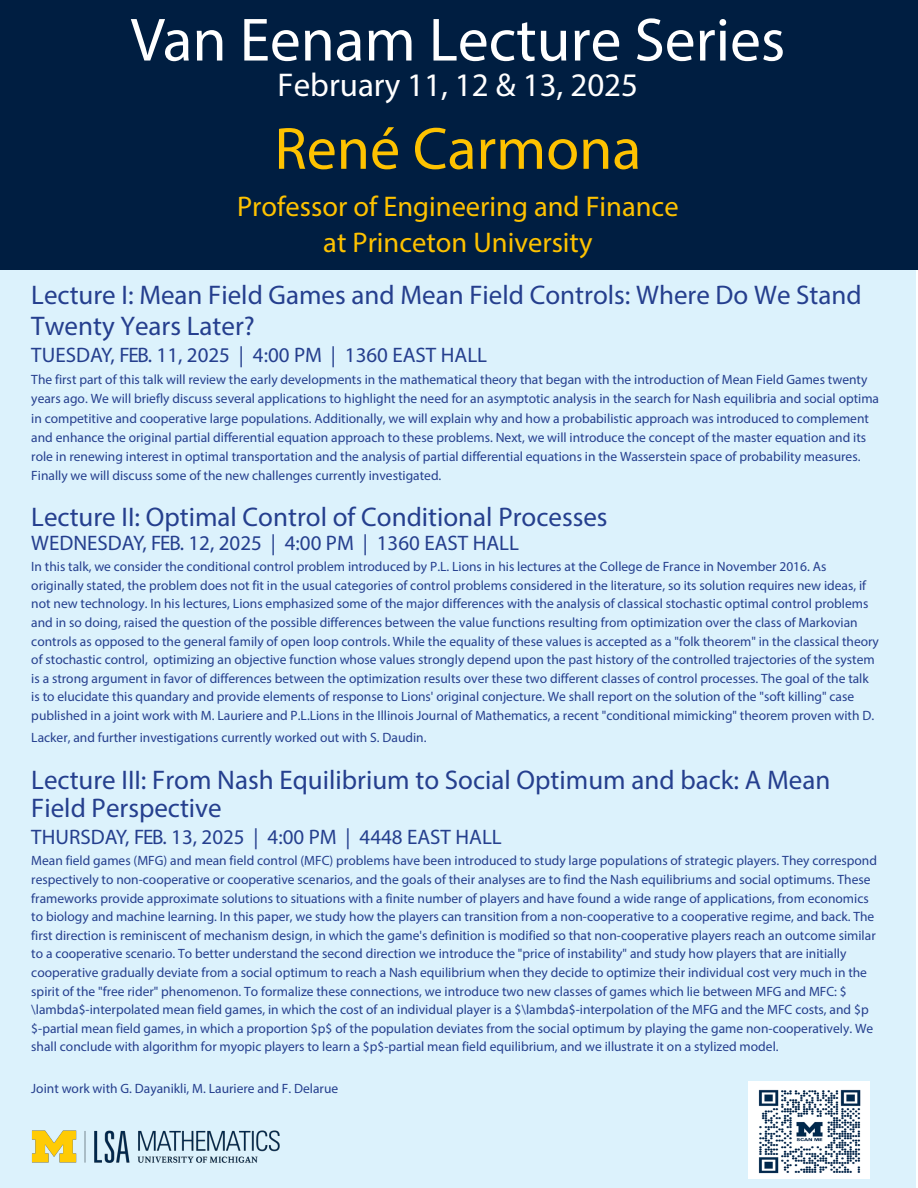
<style>
.page{position:relative;width:918px;height:1188px;background:#fff}
.page>*{position:absolute;margin:0;border:0;box-sizing:border-box;transform-origin:0 0}
.t1{font:61.5px "Myriad Pro";color:#fff}
.t2{font:60px "Myriad Pro";color:#fec200}
.t3{font:33px "Myriad Pro";color:#fff}
.t4{font:28.5px/36px "Myriad Pro";color:#fec200;text-align:center}
.t5{font:27px/31.5px "Myriad Pro";color:#253f8e}
.t6{font:21px "Myriad Pro";color:#253f8e}
.t7{font:13.5px/18.6px "Myriad Pro";color:#253f8e}
</style>
<div class="page">
<div style="left:0;top:0;width:918px;height:270px;background:#001e41"></div>
<div style="left:0;top:270px;width:916px;height:918px;background:#dcf2fc"></div>
<img style="left:748px;top:1082px;width:122px;height:97px">
<img style="left:32px;top:1130px;width:248px;height:33px">
<p class="t1" style="left:131px;top:2px;width:656px">Van Eenam Lecture Series</p>
<p class="t3" style="left:278px;top:65px;width:362px">February 11, 12 &amp; 13, 2025</p>
<p class="t2" style="left:274px;top:112px;width:368px">René Carmona</p>
<p class="t4" style="left:237px;top:188px;width:443px">Professor of Engineering and Finance at Princeton University</p>
<p class="t5" style="left:31px;top:278px;width:832px">Lecture I: Mean Field Games and Mean Field Controls: Where Do We Stand<br>Twenty Years Later?</p>
<p class="t6" style="left:31px;top:342px;width:457px">TUESDAY, FEB. 11, 2025 | 4:00 PM | 1360 EAST HALL</p>
<p class="t7" style="left:31px;top:370px;width:849px;line-height:19.4px">The first part of this talk will review the early developments in the mathematical theory that began with the introduction of Mean Field Games twenty years ago. We will briefly discuss several applications to highlight the need for an asymptotic analysis in the search for Nash equilibria and social optima in competitive and cooperative large populations. Additionally, we will explain why and how a probabilistic approach was introduced to complement and enhance the original partial differential equation approach to these problems. Next, we will introduce the concept of the master equation and its role in renewing interest in optimal transportation and the analysis of partial differential equations in the Wasserstein space of probability measures.<br>Finally we will discuss some of the new challenges currently investigated.</p>
<p class="t5" style="left:31px;top:500px;width:578px">Lecture II: Optimal Control of Conditional Processes</p>
<p class="t6" style="left:31px;top:530px;width:489px">WEDNESDAY, FEB. 12, 2025 | 4:00 PM | 1360 EAST HALL</p>
<p class="t7" style="left:31px;top:557px;width:849px">In this talk, we consider the conditional control problem introduced by P.L. Lions in his lectures at the College de France in November 2016. As originally stated, the problem does not fit in the usual categories of control problems considered in the literature, so its solution requires new ideas, if not new technology. In his lectures, Lions emphasized some of the major differences with the analysis of classical stochastic optimal control problems and in so doing, raised the question of the possible differences between the value functions resulting from optimization over the class of Markovian controls as opposed to the general family of open loop controls. While the equality of these values is accepted as a "folk theorem" in the classical theory of stochastic control, optimizing an objective function whose values strongly depend upon the past history of the controlled trajectories of the system is a strong argument in favor of differences between the optimization results over these two different classes of control processes. The goal of the talk is to elucidate this quandary and provide elements of response to Lions' original conjecture. We shall report on the solution of the "soft killing" case published in a joint work with M. Lauriere and P.L.Lions in the Illinois Journal of Mathematics, a recent "conditional mimicking" theorem proven with D.</p>
<p class="t7" style="left:31px;top:728px;width:397px">Lacker, and further investigations currently worked out with S. Daudin.</p>
<p class="t5" style="left:31px;top:766px;width:801px;line-height:27.5px">Lecture III: From Nash Equilibrium to Social Optimum and back: A Mean<br>Field Perspective</p>
<p class="t6" style="left:31px;top:824px;width:472px">THURSDAY, FEB. 13, 2025 | 4:00 PM | 4448 EAST HALL</p>
<p class="t7" style="left:31px;top:851px;width:847px">Mean field games (MFG) and mean field control (MFC) problems have been introduced to study large populations of strategic players. They correspond respectively to non-cooperative or cooperative scenarios, and the goals of their analyses are to find the Nash equilibriums and social optimums. These frameworks provide approximate solutions to situations with a finite number of players and have found a wide range of applications, from economics to biology and machine learning. In this paper, we study how the players can transition from a non-cooperative to a cooperative regime, and back. The first direction is reminiscent of mechanism design, in which the game's definition is modified so that non-cooperative players reach an outcome similar to a cooperative scenario. To better understand the second direction we introduce the "price of instability" and study how players that are initially cooperative gradually deviate from a social optimum to reach a Nash equilibrium when they decide to optimize their individual cost very much in the spirit of the "free rider" phenomenon. To formalize these connections, we introduce two new classes of games which lie between MFG and MFC: $ \lambda$-interpolated mean field games, in which the cost of an individual player is a $\lambda$-interpolation of the MFG and the MFC costs, and $p $-partial mean field games, in which a proportion $p$ of the population deviates from the social optimum by playing the game non-cooperatively. We shall conclude with algorithm for myopic players to learn a $p$-partial mean field equilibrium, and we illustrate it on a stylized model.</p>
<p class="t7" style="left:31px;top:1079px;width:308px">Joint work with G. Dayanikli, M. Lauriere and F. Delarue</p>
</div>
